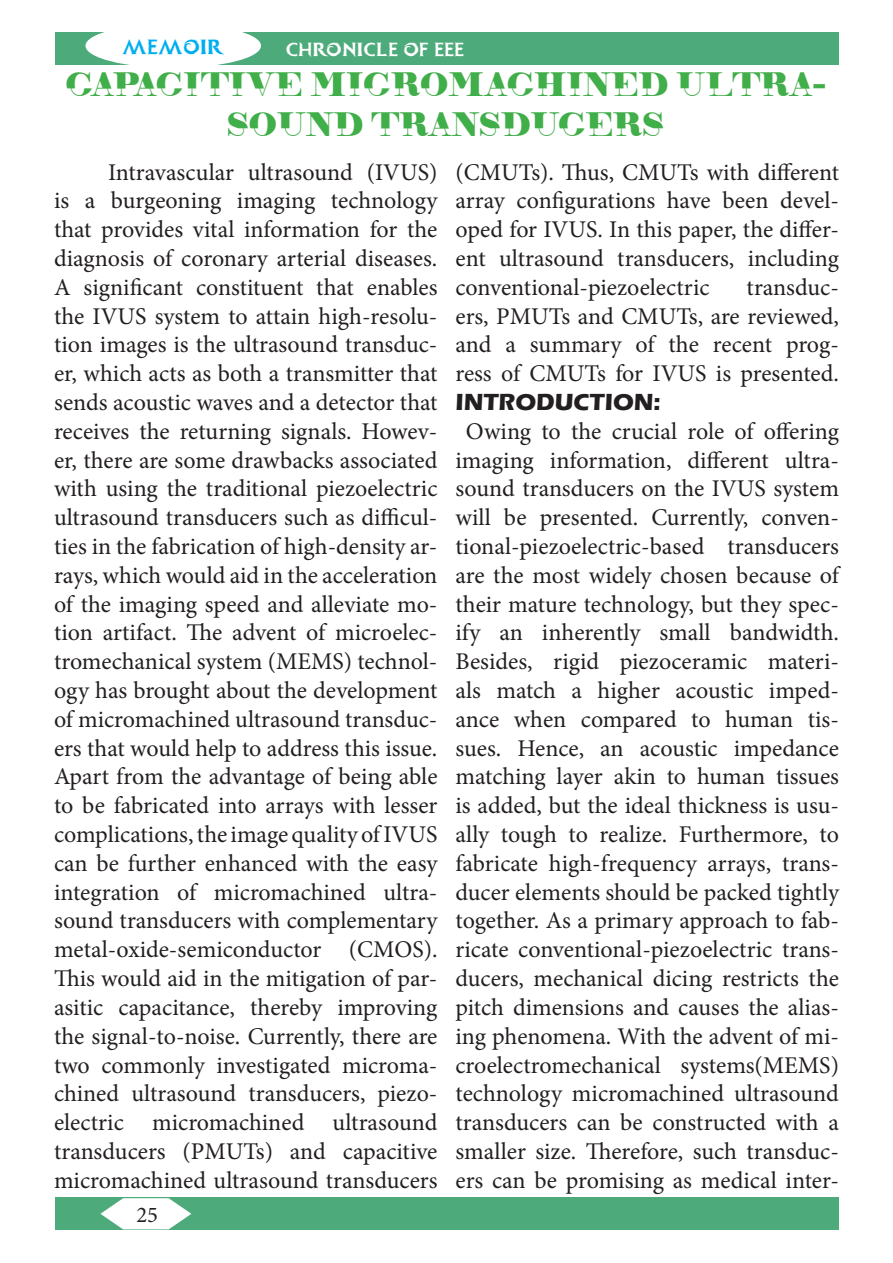
<style>
.page{position:relative;width:893px;height:1263px;background:#fff}
.page>*{position:absolute;margin:0;border:0;box-sizing:border-box;transform-origin:0 0}
.SUBHEAD{font:33px/39.6px "Viyola";color:#40ae49;text-align:center}
.t1{font:24px/28.8px "Minion Pro";color:#231f20;text-align:justify}
.MATTER_HEAD{font:700 24px "Eras ITC";color:#231f20}
.t2{font:22.5px "Minion Pro";color:#231f20}
.t3{font:19.5px "Frozito";color:#00aeef}
.t4{font:18px "Frozito";color:#fff}
</style>
<div class="page">
<div style="left:55px;top:32px;width:783px;height:33px;background:#4daa7a"></div>
<div style="left:85px;top:24px;width:176px;height:44px;background:#fff;border-radius:50%"></div>
<div style="left:55px;top:1197px;width:783px;height:33px;background:#4daa7a"></div>
<svg style="left:100px;top:1198px;width:91px;height:31px"></svg>
<p class="t3" style="left:123px;top:39px;width:105px">MEMOIR</p>
<p class="t4" style="left:286px;top:42px;width:180px">CHRONICLE OF EEE</p>
<p class="SUBHEAD" style="left:66px;top:68px;width:763px">CAPACITIVE MICROMACHINED ULTRA-<br>SOUND TRANSDUCERS</p>
<p class="t1" style="left:54px;top:158px;width:385px;text-indent:54px">Intravascular ultrasound (IVUS) is a burgeoning imaging technology that provides vital information for the diagnosis of coronary arterial diseases.<br>A significant constituent that enables the IVUS system to attain high-resolu&shy;tion images is the ultrasound transduc&shy;er, which acts as both a transmitter that sends acoustic waves and a detector that receives the returning signals. Howev&shy;er, there are some drawbacks associated with using the traditional piezoelectric ultrasound transducers such as difficul&shy;ties in the fabrication of high-density ar&shy;rays, which would aid in the acceleration of the imaging speed and alleviate mo&shy;tion artifact. The advent of microelec&shy;tromechanical system (MEMS) technol&shy;ogy has brought about the development of micromachined ultrasound transduc&shy;ers that would help to address this issue.<br>Apart from the advantage of being able to be fabricated into arrays with lesser complications, the image quality of IVUS can be further enhanced with the easy integration of micromachined ultra&shy;sound transducers with complementary metal-oxide-semiconductor (CMOS).<br>This would aid in the mitigation of par&shy;asitic capacitance, thereby improving the signal-to-noise. Currently, there are two commonly investigated microma&shy;chined ultrasound transducers, piezo&shy;electric micromachined ultrasound transducers (PMUTs) and capacitive micromachined ultrasound transducers</p>
<p class="t1" style="left:455px;top:158px;width:385px">(CMUTs). Thus, CMUTs with different array configurations have been devel&shy;oped for IVUS. In this paper, the differ&shy;ent ultrasound transducers, including conventional-piezoelectric</p>
<p class="t1" style="left:455px;top:273px;width:385px;text-indent:291px">transduc&shy;ers, PMUTs and CMUTs, are reviewed, and a summary of the recent prog&shy;ress of CMUTs for IVUS is presented.</p>
<p class="MATTER_HEAD" style="left:455px;top:388px;width:207px">INTRODUCTION:</p>
<p class="t1" style="left:455px;top:417px;width:385px;text-align:center">Owing to the crucial role of offering imaging information, different ultra&shy;sound transducers on the IVUS system will be presented. Currently, conven&shy;tional-piezoelectric-based transducers are the most widely chosen because of their mature technology, but they spec&shy;ify an inherently small bandwidth.<br>Besides, rigid piezoceramic materi&shy;als match a higher acoustic imped&shy;ance when compared to human tis&shy;sues. Hence, an acoustic impedance matching layer akin to human tissues</p>
<p class="t1" style="left:455px;top:791px;width:385px">is added, but the ideal thickness is usu&shy;ally tough to realize. Furthermore, to fabricate high-frequency arrays, trans&shy;ducer elements should be packed tightly together. As a primary approach to fab&shy;ricate conventional-piezoelectric trans&shy;ducers, mechanical dicing restricts the pitch dimensions and causes the alias&shy;ing phenomena. With the advent of mi&shy;croelectromechanical systems(MEMS) technology micromachined ultrasound transducers can be constructed with a smaller size. Therefore, such transduc&shy;ers can be promising as medical inter-</p>
<p class="t2" style="left:136px;top:1200px;width:23px">25</p>
</div>
